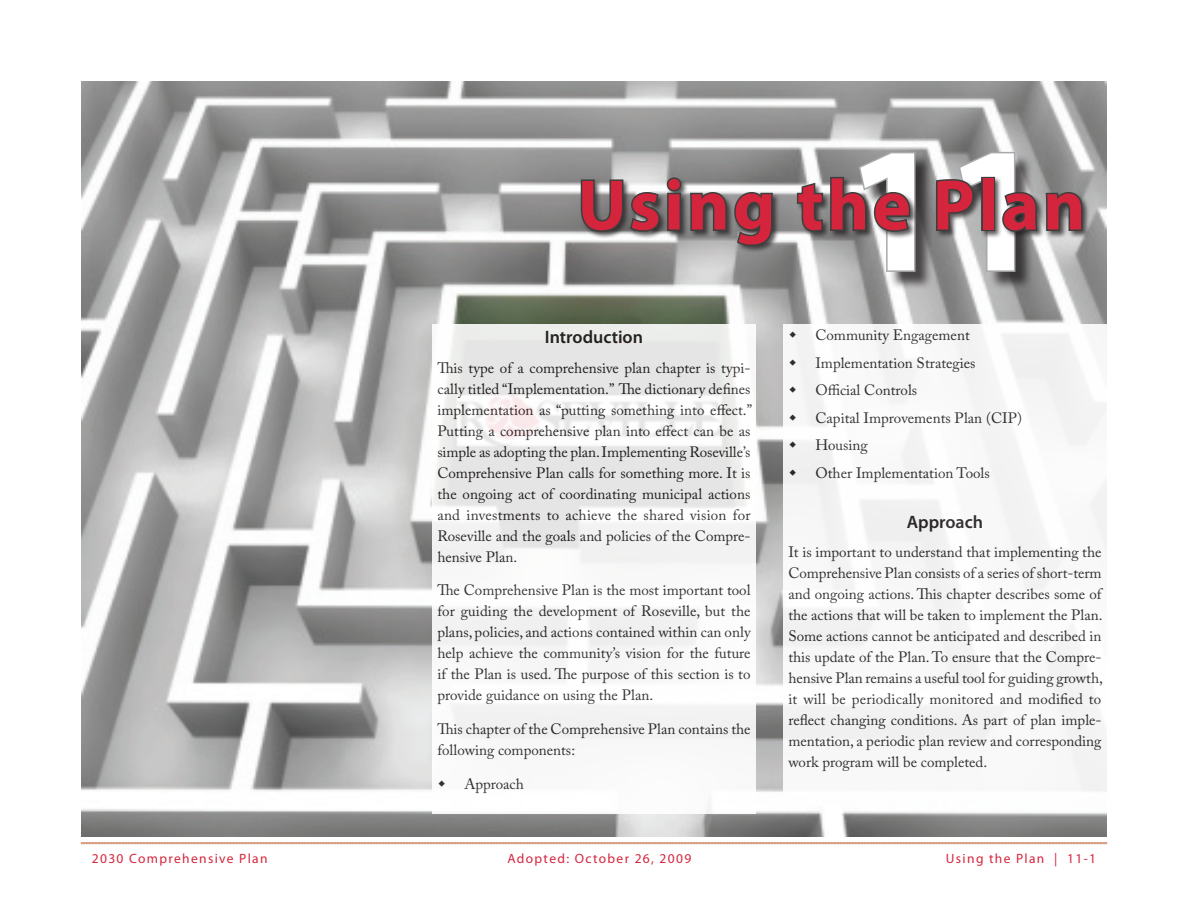
<style>
.page{position:relative;width:1188px;height:918px;background:#fff}
.page>*{position:absolute;margin:0;border:0;box-sizing:border-box;transform-origin:0 0}
.t1{font:700 180px "Myriad Pro";color:#fff}
.t2{font:700 72px "Myriad Pro";letter-spacing:.05em;color:#d4253c}
.t3{font:600 18px "Myriad Pro";color:#231f20}
.t4{font:15px/21px "Adobe Caslon Pro";color:#231f20}
.t5{font:13.5px "Myriad Pro";letter-spacing:.1em;color:#d4253c}
</style>
<div class="page">
<svg style="left:81px;top:842px;width:1026px;height:2px;background:#d9a187"></svg>
<img style="left:81px;top:81px;width:1026px;height:756px">
<svg style="left:432px;top:324px;width:324px;height:489px;fill:#f5f4f4"></svg>
<div style="left:783px;top:324px;width:324px;height:472px;background:#f8f8f8"></div>
<div style="left:861px;top:154px;width:172px;height:137px;background:#231f20;opacity:.75"></div>
<div style="left:579px;top:176px;width:511px;height:77px;background:#231f20;opacity:.75"></div>
<svg style="left:579px;top:176px;width:196px;height:72px;background:#7b7a7a"></svg>
<svg style="left:795px;top:150px;width:122px;height:123px;background:#838283"></svg>
<svg style="left:935px;top:150px;width:149px;height:123px;background:#848384"></svg>
<svg style="left:439px;top:781px;width:6px;height:6px"></svg>
<h1 class="t1" style="left:845px;top:92px;width:201px">11</h1>
<h2 class="t2" style="left:578px;top:158px;width:509px">Using the Plan</h2>
<p class="t3" style="left:545px;top:325px;width:100px">Introduction</p>
<p class="t4" style="left:437px;top:357px;width:316px">This type of a comprehensive plan chapter is typi&shy;cally titled “Implementation.” The dictionary defines implementation as “putting something into effect.” Putting a comprehensive plan into effect can be as simple as adopting the plan. Implementing Roseville’s Comprehensive Plan calls for something more. It is the ongoing act of coordinating municipal actions and investments to achieve the shared vision for Roseville and the goals and policies of the Compre&shy;hensive Plan.</p>
<p class="t4" style="left:437px;top:580px;width:315px;text-align:justify">The Comprehensive Plan is the most important tool for guiding the development of Roseville, but the plans, policies, and actions contained within can only help achieve the community’s vision for the future if the Plan is used. The purpose of this section is to provide guidance on using the Plan.</p>
<p class="t4" style="left:437px;top:719px;width:315px">This chapter of the Comprehensive Plan contains the following components:</p>
<p class="t4" style="left:464px;top:774px;width:61px">Approach</p>
<p class="t4" style="left:815px;top:322px;width:208px;line-height:27.5px">Community Engagement<br>Implementation Strategies<br>Official Controls<br>Capital Improvements Plan (CIP)<br>Housing<br>Other Implementation Tools</p>
<p class="t3" style="left:907px;top:510px;width:78px">Approach</p>
<p class="t4" style="left:788px;top:541px;width:316px;text-align:justify">It is important to understand that implementing the Comprehensive Plan consists of a series of short-term and ongoing actions. This chapter describes some of the actions that will be taken to implement the Plan.<br>Some actions cannot be anticipated and described in this update of the Plan. To ensure that the Compre&shy;hensive Plan remains a useful tool for guiding growth, it will be periodically monitored and modified to reflect changing conditions. As part of plan imple&shy;mentation, a periodic plan review and corresponding work program will be completed.</p>
<p class="t5" style="left:92px;top:850px;width:177px">2030 Comprehensive Plan</p>
<p class="t5" style="left:507px;top:850px;width:185px">Adopted: October 26, 2009</p>
<p class="t5" style="left:946px;top:850px;width:152px">Using the Plan | 11-1</p>
</div>
